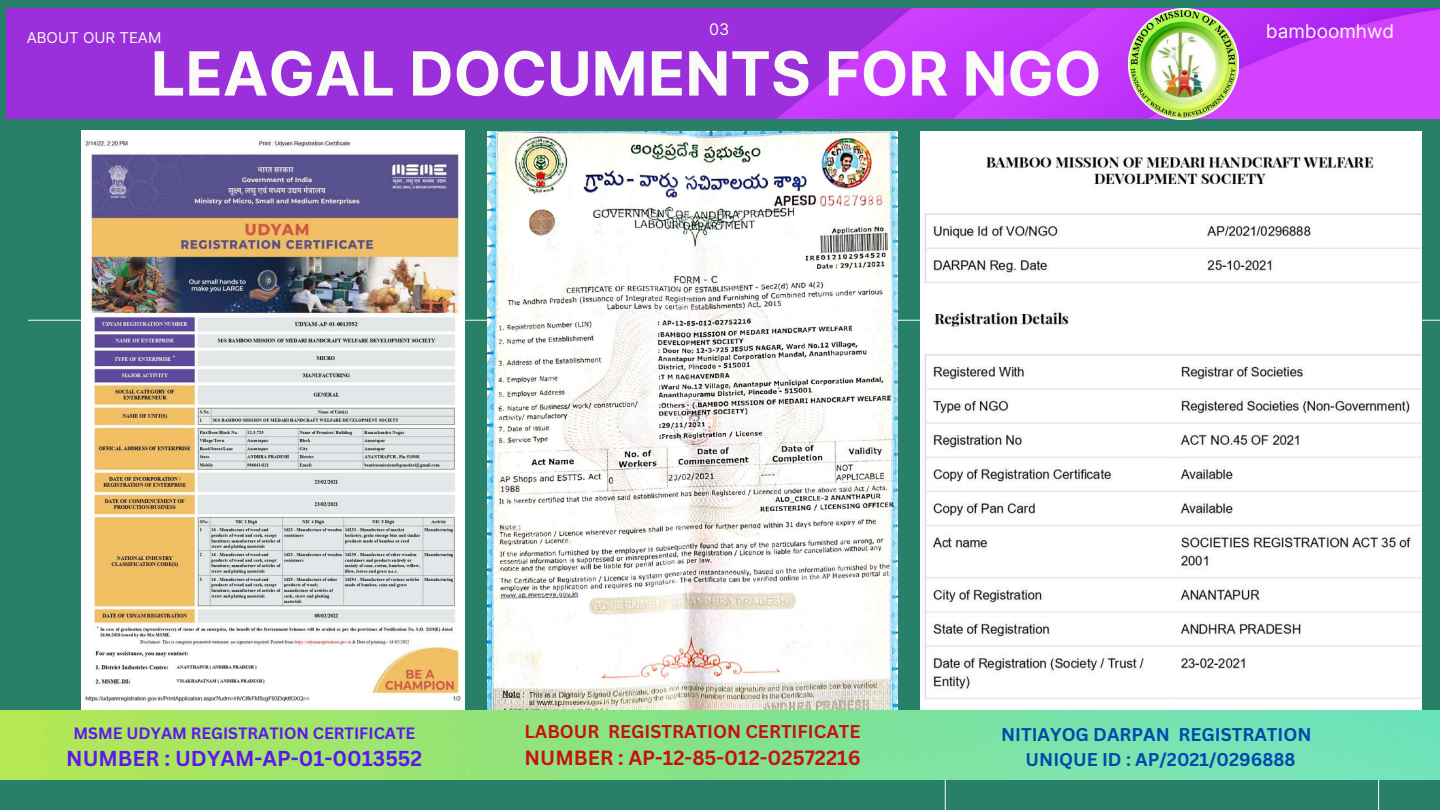
<style>
.page{position:relative;width:1440px;height:810px;background:#278067}
.page>*{position:absolute;margin:0;border:0;box-sizing:border-box;transform-origin:0 0}
.t1{font:700 61px "Inter";color:#fafaf7}
.t2{font:700 21px "Canva Sans";color:#5e17eb}
.t3{font:700 20px "Canva Sans";color:#c61212}
.t4{font:19px "Inter";color:#fafaf7}
.t5{font:700 18px/24.8px "Canva Sans";color:#004aad;text-align:center}
.t6{font:700 18px "Canva Sans";color:#c61212}
.t7{font:700 16px "Canva Sans";color:#5e17eb}
.t8{font:16px "Inter";color:#fafaf7}
.t9{font:15px "Inter";color:#fafaf7}
</style>
<div class="page">
<hr style="left:28px;top:320px;width:1412px;height:1px;background:#fafaf7">
<img style="left:81px;top:131px;width:384px;height:580px">
<hr style="left:1378px;top:321px;width:1px;height:489px;background:#fafaf7">
<hr style="left:945px;top:321px;width:1px;height:489px;background:#fafaf7">
<img style="left:488px;top:131px;width:409px;height:580px">
<img style="left:920px;top:131px;width:502px;height:580px">
<img style="left:7px;top:8px;width:1433px;height:110px">
<img style="left:1128px;top:8px;width:111px;height:111px">
<img style="left:0;top:711px;width:1440px;height:68px">
<p class="t9" style="left:27px;top:29px;width:137px">ABOUT OUR TEAM</p>
<p class="t8" style="left:709px;top:19px;width:22px">03</p>
<p class="t4" style="left:1266px;top:19px;width:130px">bamboomhwd</p>
<h1 class="t1" style="left:151px;top:37px;width:952px">LEAGAL DOCUMENTS FOR NGO</h1>
<p class="t7" style="left:74px;top:722px;width:343px">MSME UDYAM REGISTRATION CERTIFICATE</p>
<p class="t2" style="left:66px;top:744px;width:357px">NUMBER : UDYAM-AP-01-0013552</p>
<p class="t6" style="left:524px;top:718px;width:338px">LABOUR REGISTRATION CERTIFICATE</p>
<p class="t3" style="left:525px;top:743px;width:338px">NUMBER : AP-12-85-012-02572216</p>
<p class="t5" style="left:1001px;top:722px;width:312px">NITIAYOG DARPAN REGISTRATION<br>UNIQUE ID : AP/2021/0296888</p>
</div>
